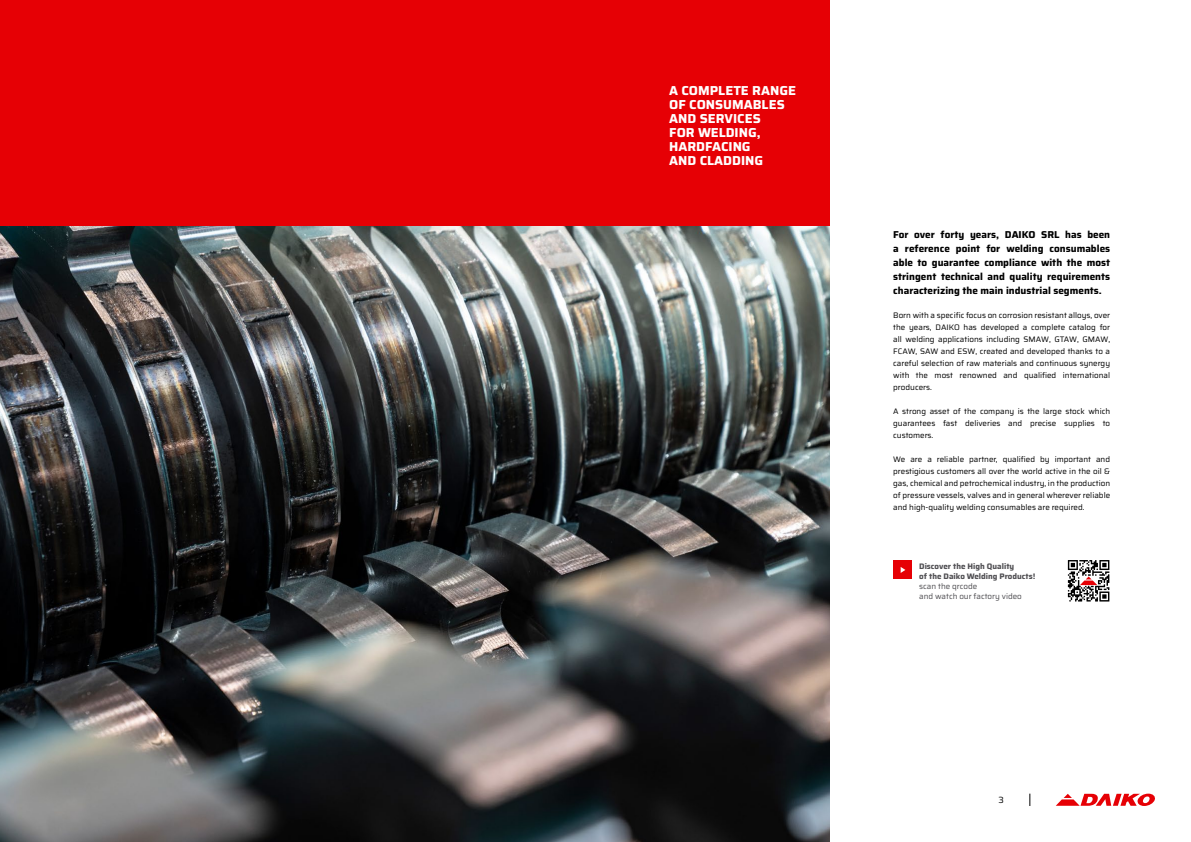
<style>
.page{position:relative;width:1191px;height:842px;background:#fff}
.page>*{position:absolute;margin:0;border:0;box-sizing:border-box;transform-origin:0 0}
.t1{font:700 13px/14px "Saira";color:#fff}
.t2{font:700 10px/14px "Saira";color:#000;text-align:justify}
.t3{font:9px "Saira";color:#000}
.t4{font:8px/12px "Saira";color:#000;text-align:justify}
.t5{font:700 8px/10px "Saira";color:#504f53}
.t6{font:8px/10px "Saira";color:#504f53}
</style>
<div class="page">
<svg style="left:1029px;top:794px;width:1px;height:12px"></svg>
<svg style="left:1056px;top:794px;width:99px;height:12px"></svg>
<div style="left:0;top:0;width:829px;height:842px;background:#e60005"></div>
<div style="left:893px;top:561px;width:18px;height:18px;background:#e60005"></div>
<svg style="left:900px;top:567px;width:5px;height:6px"></svg>
<img style="left:0;top:227px;width:829px;height:615px">
<svg style="left:1067px;top:560px;width:42px;height:41px"></svg>
<h1 class="t1" style="left:669px;top:83px;width:128px">A COMPLETE RANGE<br>OF CONSUMABLES<br>AND SERVICES<br>FOR WELDING,<br>HARDFACING<br>AND CLADDING</h1>
<p class="t2" style="left:893px;top:228px;width:218px">For over forty years, DAIKO SRL has been a reference point for welding consumables able to guarantee compliance with the most stringent technical and quality requirements characterizing the main industrial segments.</p>
<p class="t4" style="left:893px;top:309px;width:218px">Born with a specific focus on corrosion resistant alloys, over the years, DAIKO has developed a complete catalog for all welding applications including SMAW, GTAW, GMAW, FCAW, SAW and ESW, created and developed thanks to a careful selection of raw materials and continuous synergy with the most renowned and qualified international producers.</p>
<p class="t4" style="left:893px;top:405px;width:218px">A strong asset of the company is the large stock which guarantees fast deliveries and precise supplies to customers.</p>
<p class="t4" style="left:893px;top:453px;width:218px">We are a reliable partner, qualified by important and prestigious customers all over the world active in the oil &amp; gas, chemical and petrochemical industry, in the production of pressure vessels, valves and in general wherever reliable and high-quality welding consumables are required.</p>
<p class="t5" style="left:919px;top:561px;width:118px">Discover the High Quality<br>of the Daiko Welding Products!</p>
<p class="t6" style="left:919px;top:581px;width:104px">scan the qrcode<br>and watch our factory video</p>
<p class="t3" style="left:998px;top:793px;width:7px">3</p>
</div>
